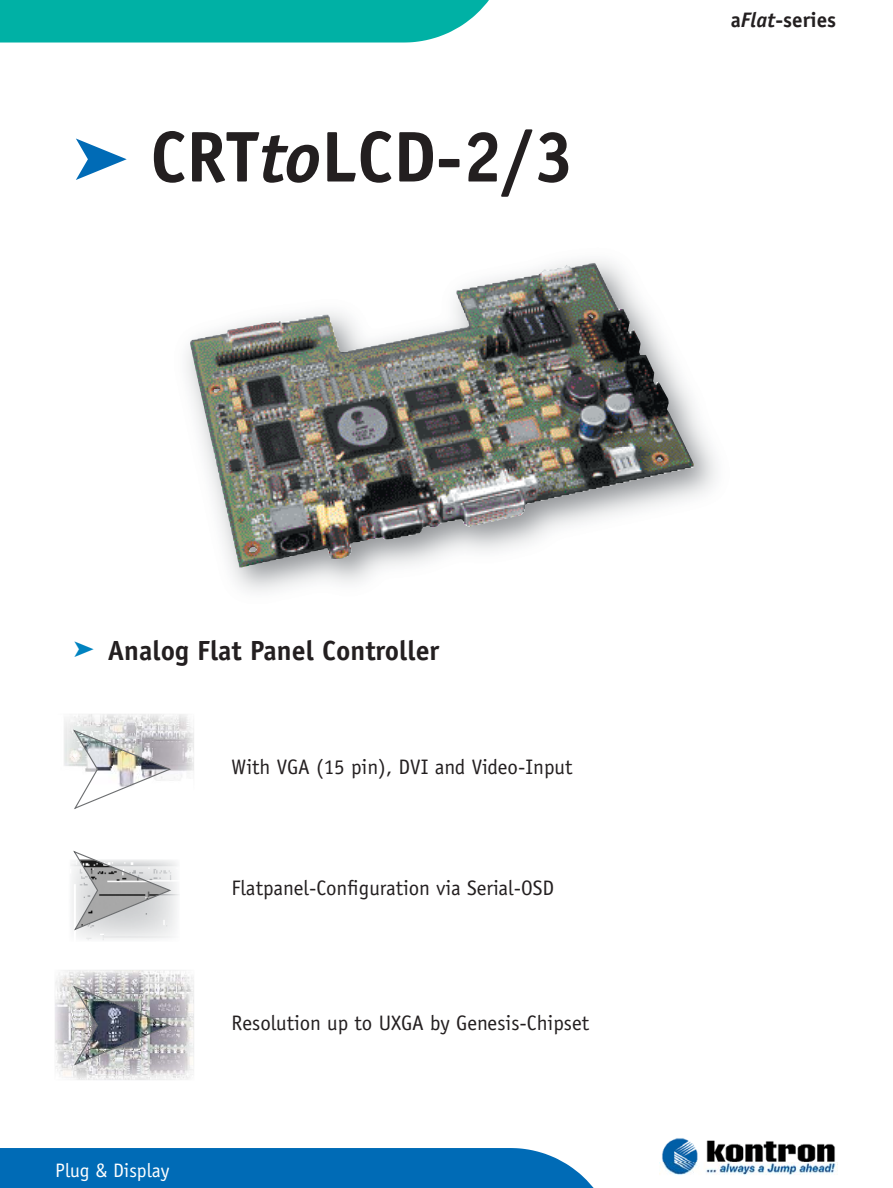
<style>
.page{position:relative;width:893px;height:1188px;background:#fff}
.page>*{position:absolute;margin:0;border:0;box-sizing:border-box;transform-origin:0 0}
.t1{font:700 72px "Officina Sans";color:#231f20}
.t2{font:700 27.75px "Officina Sans";color:#231f20}
.t3{font:21px "Officina Sans";color:#231f20}
.t4{font:700 21px "Officina Sans";color:#231f20}
.t5{font:19.5px "Officina Sans";color:#fff}
.s1{color:#006bb6}
.s2{font-style:italic}
.s3{color:#0083c0}
</style>
<div class="page">
<div style="left:0;top:1148px;width:594px;height:40px;background:#006bb6"></div>
<svg style="left:0;top:0;width:489px;height:43px;background:#10b5aa"></svg>
<img style="left:659px;top:1138px;width:178px;height:37px">
<svg style="left:73px;top:851px;width:98px;height:79px"></svg>
<img style="left:55px;top:970px;width:139px;height:110px">
<img style="left:73px;top:986px;width:98px;height:80px">
<img style="left:64px;top:714px;width:130px;height:67px">
<svg style="left:73px;top:730px;width:98px;height:79px"></svg>
<img style="left:261px;top:261px;width:371px;height:62px">
<img style="left:190px;top:323px;width:499px;height:125px">
<img style="left:210px;top:448px;width:484px;height:119px">
<h1 class="t1" style="left:74px;top:129px;width:502px"><span class="s1">➤</span> CRT<span class="s2">to</span>LCD-2/3</h1>
<p class="t4" style="left:730px;top:12px;width:107px">a<span class="s2">Flat</span>-series</p>
<h2 class="t2" style="left:74px;top:640px;width:367px"><span class="s3">➤</span> Analog Flat Panel Controller</h2>
<p class="t3" style="left:231px;top:759px;width:342px">With VGA (15 pin), DVI and Video-Input</p>
<p class="t3" style="left:231px;top:879px;width:324px">Flatpanel-Configuration via Serial-OSD</p>
<p class="t5" style="left:55px;top:1163px;width:116px">Plug &amp; Display</p>
<p class="t3" style="left:231px;top:1015px;width:359px">Resolution up to UXGA by Genesis-Chipset</p>
</div>
